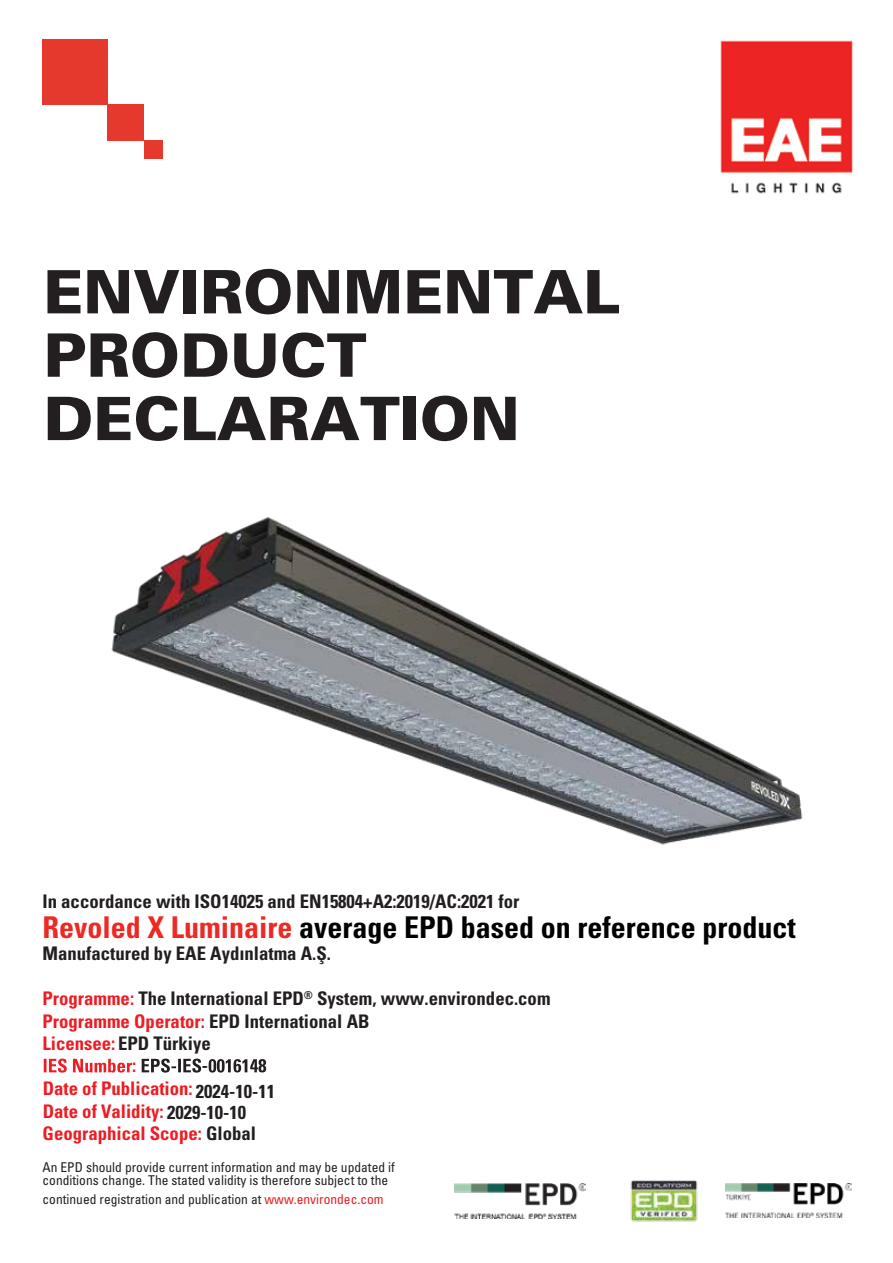
<style>
.page{position:relative;width:893px;height:1263px;background:#fff}
.page>*{position:absolute;margin:0;border:0;box-sizing:border-box;transform-origin:0 0}
.t1{font:800 60px/63.3px "Univers";color:#231f20}
.t2{font:700 condensed 30px "Univers";color:#000}
.t3{font:700 condensed 18.75px "Univers";color:#231f20}
.t4{font:700 condensed 18.75px/22.5px "Univers";color:#ed1d24}
.t5{font:condensed 13.5px/13.2px "Univers";color:#231f20}
.s1{color:#ee2924}
.s2{color:#ed1d24}
.s3{color:#231f20}
</style>
<div class="page">
<svg style="left:44px;top:1058px;width:35px;height:14px"></svg>
<div style="left:43px;top:39px;width:65px;height:65px;background:#e6392e"></div>
<div style="left:108px;top:104px;width:36px;height:37px;background:#e6392e"></div>
<div style="left:144px;top:141px;width:18px;height:18px;background:#e6392e"></div>
<img style="left:725px;top:1184px;width:126px;height:33px">
<img style="left:720px;top:40px;width:133px;height:154px">
<img style="left:630px;top:1180px;width:68px;height:42px">
<img style="left:79px;top:517px;width:724px;height:556px">
<img style="left:455px;top:1184px;width:131px;height:35px">
<h1 class="t1" style="left:43px;top:260px;width:578px">ENVIRONMENTAL<br>PRODUCT<br>DECLARATION</h1>
<p class="t3" style="left:43px;top:889px;width:478px">In accordance with ISO14025 and EN15804+A2:2019/AC:2021 for</p>
<h2 class="t2" style="left:43px;top:908px;width:755px"><span class="s1">Revoled X Luminaire</span> average EPD based on reference product</h2>
<p class="t3" style="left:43px;top:942px;width:290px">Manufactured by EAE Aydınlatma A.Ş.</p>
<p class="t3" style="left:43px;top:987px;width:509px"><span class="s2">Programme:</span> The International EPD<sup>®</sup> System, www.environdec.com</p>
<p class="t4" style="left:43px;top:1009px;width:329px">Programme Operator: <span class="s3">EPD International AB</span></p>
<p class="t3" style="left:43px;top:1032px;width:170px"><span class="s2">Licensee:</span> EPD Türkiye</p>
<p class="t4" style="left:132px;top:1054px;width:6px">:</p>
<p class="t3" style="left:202px;top:1054px;width:8px">-</p>
<p class="t4" style="left:43px;top:1077px;width:205px">Date of Publication:<br>Date of Validity: <span class="s3">2029-10-10</span></p>
<p class="t3" style="left:196px;top:1080px;width:81px">2024-10-11</p>
<p class="t4" style="left:43px;top:1122px;width:215px">Geographical Scope: <span class="s3">Global</span></p>
<p class="t5" style="left:43px;top:1160px;width:354px">An EPD should provide current information and may be updated if conditions change. The stated validity is therefore subject to the</p>
<p class="t5" style="left:43px;top:1192px;width:343px">continued registration and publication at <span class="s2">www.environdec.com</span></p>
</div>
